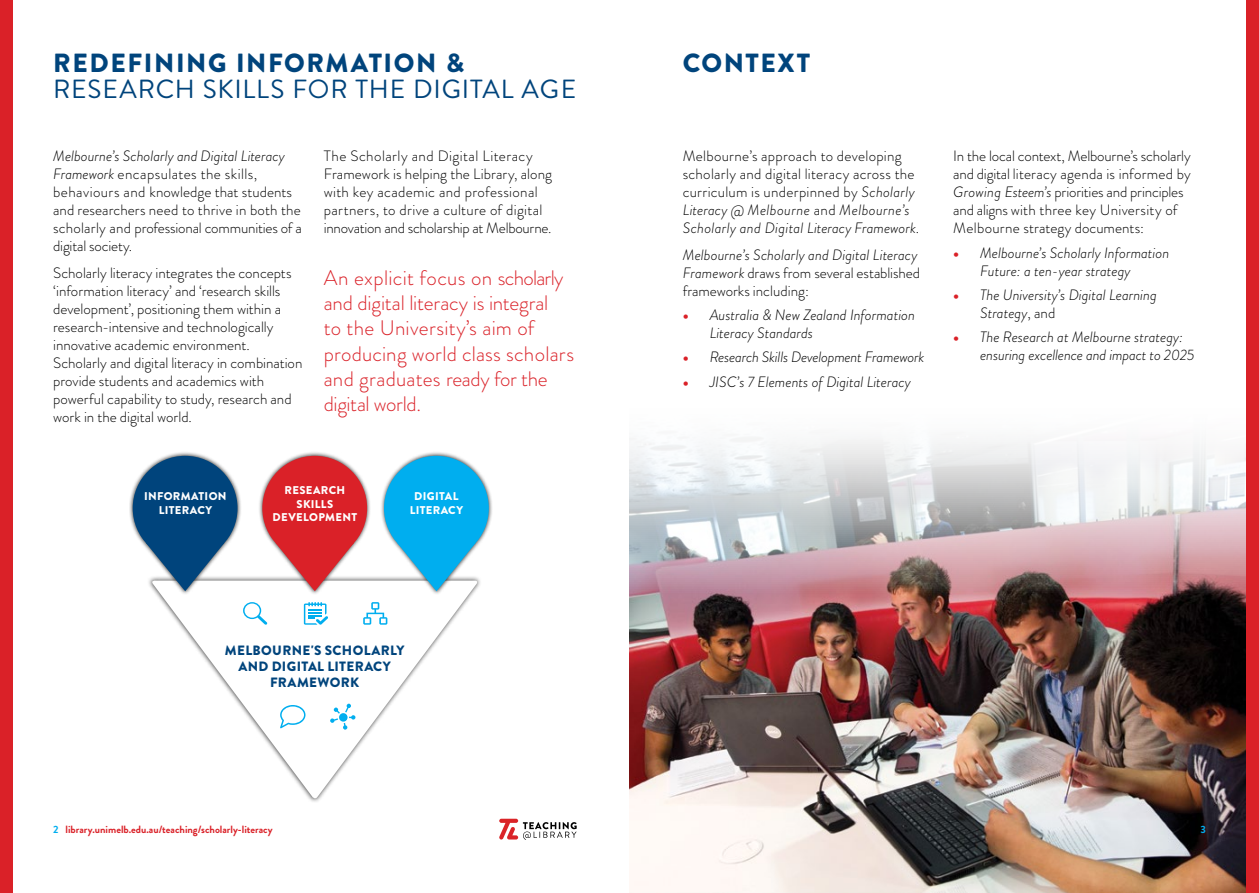
<style>
.page{position:relative;width:1259px;height:893px;background:#fff}
.page>*{position:absolute;margin:0;border:0;box-sizing:border-box;transform-origin:0 0}
.t1{font:26.25px "Brandon Grotesque";letter-spacing:.03em;color:#00447c}
.t2{font:900 26.25px "Brandon Grotesque";letter-spacing:.06em;color:#00447c}
.t3{font:300 21px/25.2px "Brandon Grotesque";letter-spacing:.005em;color:#da2128}
.t4{font:300 15px/18px "Brandon Grotesque";color:#000}
.t5{font:italic 300 15px/18px "Brandon Grotesque";color:#000}
.t6{font:300 15px/18px "Brandon Grotesque";letter-spacing:.02em;color:#000}
.t7{font:900 13.5px/16.2px "Brandon Grotesque";letter-spacing:.025em;color:#00447c;text-align:center}
.t8{font:900 11.25px/13.5px "Brandon Grotesque";letter-spacing:.03em;color:#fff;text-align:center}
.t9{font:700 10.5px "Brandon Grotesque";color:#da2128}
.t10{font:700 10.5px "Brandon Grotesque";color:#00aeef}
.s1{font-style:italic}
.s2{font-style:normal}
.s3{font-weight:900;font-style:normal;color:#da2128}
.s4{color:#00aeef}
</style>
<div class="page">
<img style="left:629px;top:438px;width:617px;height:455px">
<div style="left:147px;top:575px;width:335px;height:228px;background:#000;opacity:.75"></div>
<svg style="left:150px;top:581px;width:329px;height:219px"></svg>
<svg style="left:243px;top:602px;width:24px;height:23px"></svg>
<svg style="left:363px;top:602px;width:24px;height:23px"></svg>
<svg style="left:330px;top:704px;width:25px;height:26px"></svg>
<svg style="left:280px;top:705px;width:25px;height:23px"></svg>
<svg style="left:304px;top:602px;width:24px;height:23px"></svg>
<div style="left:129px;top:452px;width:112px;height:143px;background:#000;opacity:.75"></div>
<div style="left:133px;top:456px;width:104px;height:105px;background:#00447c;border-radius:50%"></div>
<svg style="left:146px;top:543px;width:78px;height:48px"></svg>
<div style="left:380px;top:452px;width:113px;height:143px;background:#000;opacity:.75"></div>
<div style="left:384px;top:456px;width:105px;height:105px;background:#00aeef;border-radius:50%"></div>
<svg style="left:397px;top:543px;width:78px;height:48px"></svg>
<div style="left:258px;top:452px;width:113px;height:143px;background:#000;opacity:.75"></div>
<div style="left:262px;top:456px;width:105px;height:105px;background:#da2128;border-radius:50%"></div>
<svg style="left:275px;top:543px;width:79px;height:48px"></svg>
<div style="left:1246px;top:0;width:13px;height:893px;background:#da2128"></div>
<div style="left:0;top:0;width:13px;height:893px;background:#da2128"></div>
<svg style="left:499px;top:819px;width:78px;height:21px"></svg>
<h1 class="t2" style="left:53px;top:44px;width:412px">REDEFINING INFORMATION &amp;</h1>
<h1 class="t1" style="left:53px;top:71px;width:525px">RESEARCH SKILLS FOR THE DIGITAL AGE</h1>
<p class="t4" style="left:53px;top:147px;width:250px"><span class="s1">Melbourne’s Scholarly and Digital Literacy Framework</span> encapsulates the skills, behaviours and knowledge that students and researchers need to thrive in both the scholarly and professional communities of a digital society.</p>
<p class="t4" style="left:53px;top:264px;width:251px">Scholarly literacy integrates the concepts ‘information literacy’ and ‘research skills development’, positioning them within a research-intensive and technologically innovative academic environment.<br>Scholarly and digital literacy in combination provide students and academics with powerful capability to study, research and work in the digital world.</p>
<p class="t6" style="left:324px;top:147px;width:230px">The Scholarly and Digital Literacy Framework is helping the Library, along with key academic and professional partners, to drive a culture of digital innovation and scholarship at Melbourne.</p>
<h2 class="t3" style="left:324px;top:265px;width:252px">An explicit focus on scholarly and digital literacy is integral<br>to the University’s aim of producing world class scholars and graduates ready for the digital world.</h2>
<p class="t8" style="left:144px;top:490px;width:84px">INFORMATION<br>LITERACY</p>
<p class="t8" style="left:273px;top:483px;width:86px">RESEARCH<br>SKILLS<br>DEVELOPMENT</p>
<p class="t8" style="left:410px;top:490px;width:55px">DIGITAL<br>LITERACY</p>
<p class="t7" style="left:225px;top:642px;width:181px">MELBOURNE'S SCHOLARLY<br>AND DIGITAL LITERACY<br>FRAMEWORK</p>
<h1 class="t2" style="left:682px;top:44px;width:129px">CONTEXT</h1>
<p class="t6" style="left:682px;top:147px;width:238px">Melbourne’s approach to developing scholarly and digital literacy across the curriculum is underpinned by <span class="s1">Scholarly Literacy @ Melbourne</span> and <span class="s1">Melbourne’s Scholarly and Digital Literacy Framework</span>.</p>
<p class="t5" style="left:682px;top:246px;width:239px">Melbourne’s Scholarly and Digital Literacy<br>Framework <span class="s2">draws from several established frameworks including:</span></p>
<p class="t5" style="left:709px;top:306px;width:207px;text-indent:-27px"><span class="s3">•</span> Australia &amp; New Zealand Information<br>Literacy Standards</p>
<p class="t5" style="left:682px;top:348px;width:243px"><span class="s3">•</span> Research Skills Development Framework</p>
<p class="t5" style="left:682px;top:373px;width:230px"><span class="s3">•</span> JISC’s 7 Elements of Digital Literacy</p>
<p class="t4" style="left:953px;top:147px;width:239px">In the local context, Melbourne’s scholarly and digital literacy agenda is informed by <span class="s1">Growing Esteem’s</span> priorities and principles and aligns with three key University of Melbourne strategy documents:</p>
<p class="t5" style="left:980px;top:243px;width:190px;text-indent:-27px"><span class="s3">•</span> Melbourne’s Scholarly Information<br>Future: a ten-year strategy</p>
<p class="t5" style="left:980px;top:286px;width:178px;text-indent:-27px"><span class="s3">•</span> The University’s Digital Learning<br>Strategy<span class="s2">, and</span></p>
<p class="t5" style="left:980px;top:328px;width:216px;text-indent:-27px"><span class="s3">•</span> The Research at Melbourne strategy: ensuring excellence and impact to 2025</p>
<p class="t9" style="left:53px;top:822px;width:221px"><span class="s4">2</span> library.unimelb.edu.au/teaching/scholarly-literacy</p>
<p class="t10" style="left:1200px;top:822px;width:7px">3</p>
</div>
